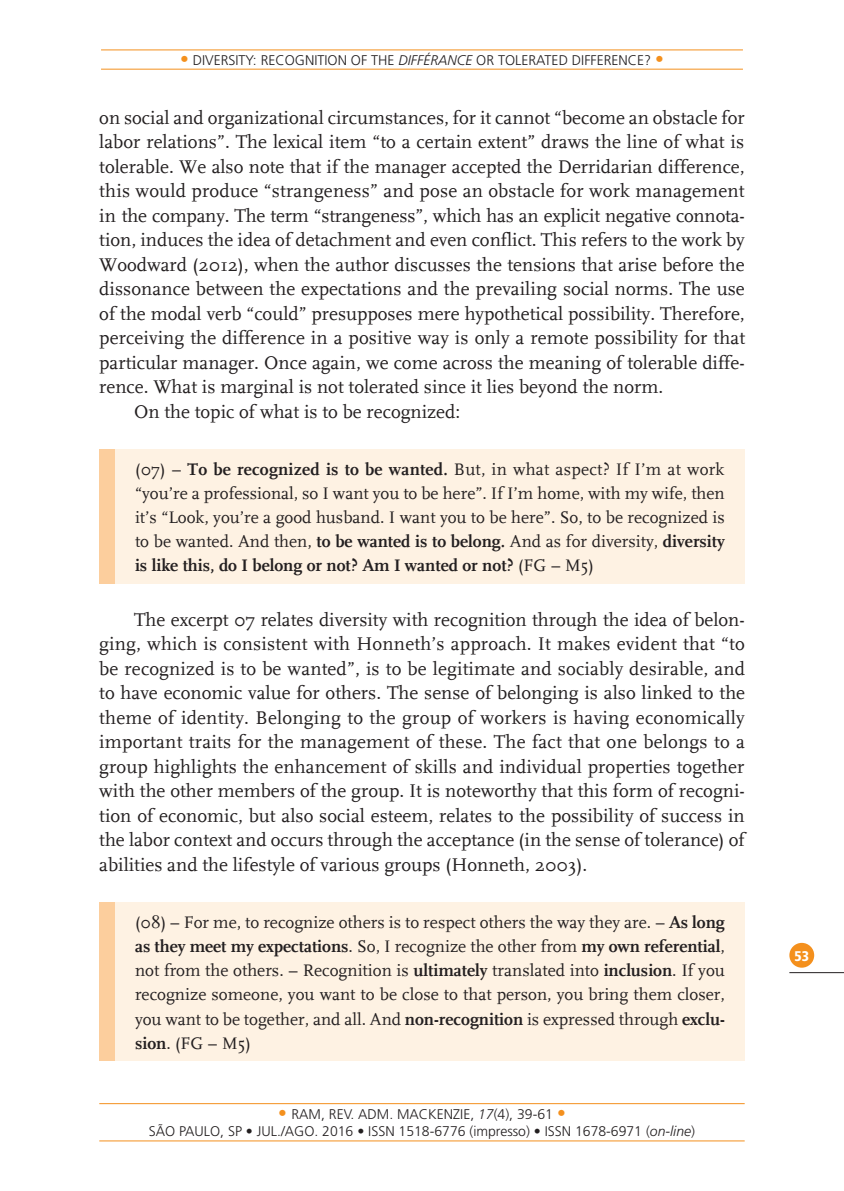
<style>
.page{position:relative;width:844px;height:1191px;background:#fff}
.page>*{position:absolute;margin:0;border:0;box-sizing:border-box;transform-origin:0 0}
.t1{font:19.25px/24.5px "FF Scala Definitiver";color:#231f20;text-align:justify}
.t2{font:17.5px/24.2px "FF Scala Definitiver";color:#231f20;text-align:justify}
.t3{font:300 14px/16.8px "Frutiger LT Std";color:#231f20;text-align:center}
.t4{font:900 condensed 14px "Frutiger LT Std";color:#fff}
.s1{font-size:17.5px;color:#f4901d}
.s2{font-style:italic}
.s3{font-weight:700}
</style>
<div class="page">
<div style="left:789px;top:943px;width:25px;height:24px;background:#f4901d;border-radius:50%"></div>
<hr style="left:789px;top:972px;width:54px;height:1px;background:#231f20">
<hr style="left:99px;top:1140px;width:645px;height:1px;background:#f4901d">
<hr style="left:99px;top:1103px;width:645px;height:1px;background:#f4901d">
<hr style="left:101px;top:49px;width:641px;height:1px;background:#f4901d">
<hr style="left:101px;top:69px;width:641px;height:1px;background:#f4901d">
<div style="left:99px;top:449px;width:16px;height:135px;background:#fcce9d"></div>
<div style="left:115px;top:449px;width:629px;height:135px;background:#fef2e3"></div>
<div style="left:99px;top:902px;width:16px;height:159px;background:#fcce9d"></div>
<div style="left:115px;top:902px;width:629px;height:159px;background:#fef2e3"></div>
<p class="t3" style="left:180px;top:51px;width:485px"><span class="s1">•</span> DIVERSITY: RECOGNITION OF THE <span class="s2">DIFFÉRANCE</span> OR TOLERATED DIFFERENCE? <span class="s1">•</span></p>
<p class="t1" style="left:99px;top:105px;width:646px">on social and organizational circumstances, for it cannot “become an obstacle for</p>
<p class="t1" style="left:99px;top:130px;width:646px">labor relations”. The lexical item “to a certain extent” draws the line of what is</p>
<p class="t1" style="left:99px;top:154px;width:646px">tolerable. We also note that if the manager accepted the Derridarian difference,</p>
<p class="t1" style="left:99px;top:179px;width:646px">this would produce “strangeness” and pose an obstacle for work management</p>
<p class="t1" style="left:99px;top:203px;width:646px">in the company. The term “strangeness”, which has an explicit negative connota-</p>
<p class="t1" style="left:99px;top:228px;width:646px">tion, induces the idea of detachment and even conflict. This refers to the work by</p>
<p class="t1" style="left:99px;top:252px;width:646px">Woodward (2012), when the author discusses the tensions that arise before the</p>
<p class="t1" style="left:99px;top:277px;width:646px">dissonance between the expectations and the prevailing social norms. The use</p>
<p class="t1" style="left:99px;top:301px;width:646px">of the modal verb “could” presupposes mere hypothetical possibility. Therefore,</p>
<p class="t1" style="left:99px;top:326px;width:647px">perceiving the difference in a positive way is only a remote possibility for that</p>
<p class="t1" style="left:99px;top:350px;width:646px">particular manager. Once again, we come across the meaning of tolerable diffe-</p>
<p class="t1" style="left:99px;top:375px;width:565px">rence. What is marginal is not tolerated since it lies beyond the norm.</p>
<p class="t1" style="left:134px;top:399px;width:327px">On the topic of what is to be recognized:</p>
<p class="t2" style="left:135px;top:457px;width:591px">(07) – <span class="s3">To be recognized is to be wanted.</span> But, in what aspect? If I’m at work “you’re a professional, so I want you to be here”. If I’m home, with my wife, then it’s “Look, you’re a good husband. I want you to be here”. So, to be recognized is to be wanted. And then, <span class="s3">to be wanted is to belong.</span> And as for diversity, <span class="s3">diversity is like this, do I belong or not? Am I wanted or not?</span> (FG – M5)</p>
<p class="t1" style="left:99px;top:607px;width:647px;text-indent:35px">The excerpt 07 relates diversity with recognition through the idea of belon&shy;ging, which is consistent with Honneth’s approach. It makes evident that “to be recognized is to be wanted”, is to be legitimate and sociably desirable, and to have economic value for others. The sense of belonging is also linked to the theme of identity. Belonging to the group of workers is having economically important traits for the management of these. The fact that one belongs to a group highlights the enhancement of skills and individual properties together with the other members of the group. It is noteworthy that this form of recogni&shy;tion of economic, but also social esteem, relates to the possibility of success in the labor context and occurs through the acceptance (in the sense of tolerance) of abilities and the lifestyle of various groups (Honneth, 2003).</p>
<p class="t2" style="left:135px;top:910px;width:591px">(08) – For me, to recognize others is to respect others the way they are. – <span class="s3">As long as they meet my expectations</span>. So, I recognize the other from <span class="s3">my own referential</span>, not from the others. – Recognition is <span class="s3">ultimately</span> translated into <span class="s3">inclusion</span>. If you recognize someone, you want to be close to that person, you bring them closer, you want to be together, and all. And <span class="s3">non-recognition</span> is expressed through <span class="s3">exclu&shy;sion</span>. (FG – M5)</p>
<p class="t3" style="left:149px;top:1106px;width:547px"><span class="s1">•</span> RAM, REV. ADM. MACKENZIE, <span class="s2">17</span>(4), 39-61 <span class="s1">•<br></span>SÃO PAULO, SP • JUL./AGO. 2016 • ISSN 1518-6776 (impresso) • ISSN 1678-6971 (<span class="s2">on-line</span>)</p>
<p class="t4" style="left:794px;top:947px;width:16px">53</p>
</div>
